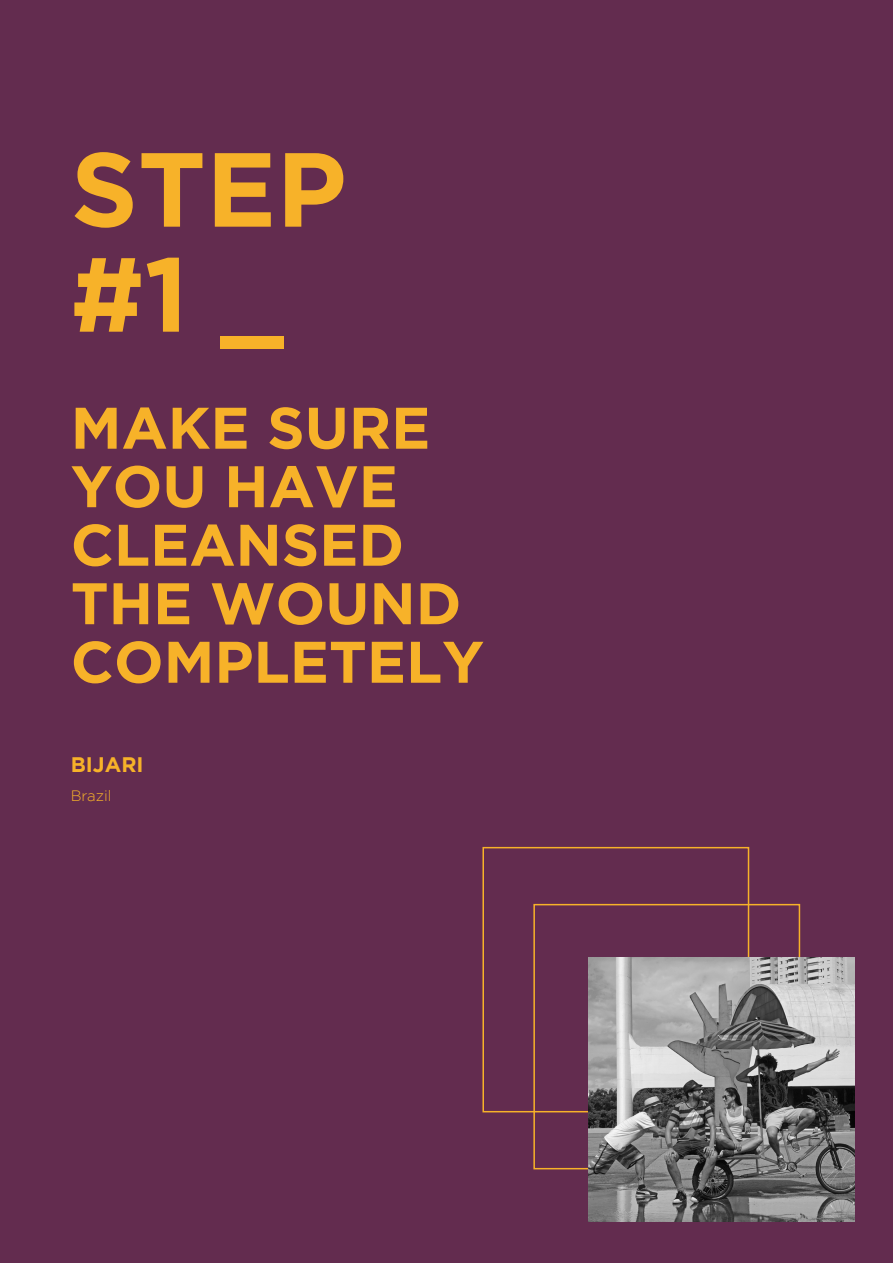
<style>
.page{position:relative;width:893px;height:1263px;background:#632c4f}
.page>*{position:absolute;margin:0;border:0;box-sizing:border-box;transform-origin:0 0}
.t1{font:700 105px "Gotham";color:#f7b229}
.t2{font:700 58.5px "Gotham";color:#f7b229}
.t3{font:700 21px "Gotham";color:#f7b229}
.t4{font:300 15px "Gotham";color:#f7b229}
</style>
<div class="page">
<div style="left:533px;top:904px;width:267px;height:265px;border:2px solid #f7b229"></div>
<div style="left:482px;top:847px;width:267px;height:265px;border:2px solid #f7b229"></div>
<img style="left:589px;top:958px;width:265px;height:264px">
<p class="t1" style="left:71px;top:129px;width:277px">STEP</p>
<p class="t1" style="left:71px;top:234px;width:214px">#1 _</p>
<p class="t2" style="left:71px;top:394px;width:361px">MAKE SURE</p>
<p class="t2" style="left:71px;top:453px;width:329px">YOU HAVE</p>
<p class="t2" style="left:71px;top:511px;width:335px">CLEANSED</p>
<p class="t2" style="left:71px;top:570px;width:392px">THE WOUND</p>
<p class="t2" style="left:71px;top:628px;width:415px">COMPLETELY</p>
<p class="t3" style="left:71px;top:753px;width:74px">BIJARI</p>
<p class="t4" style="left:71px;top:787px;width:42px">Brazil</p>
</div>
